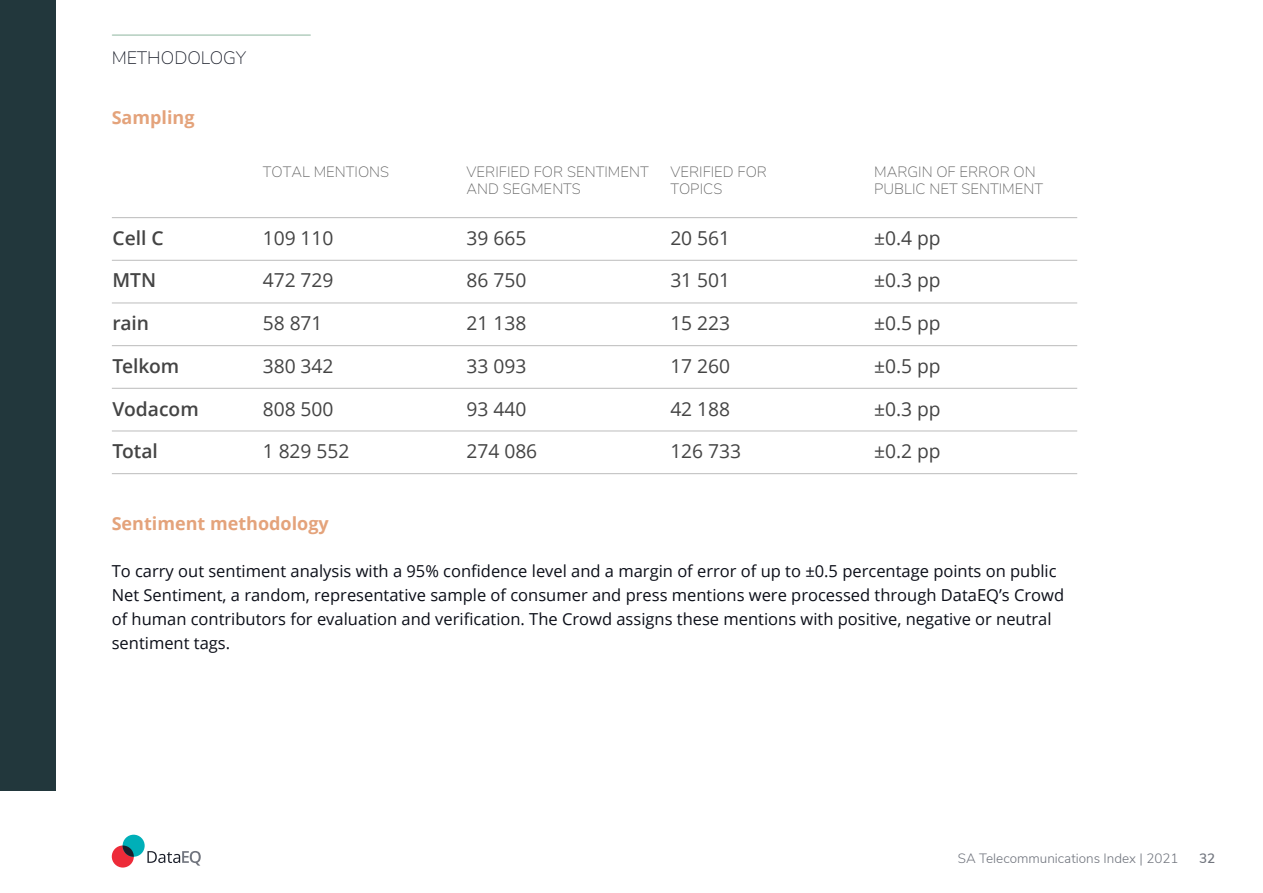
<style>
.page{position:relative;width:1263px;height:893px;background:#fff}
.page>*{position:absolute;margin:0;border:0;box-sizing:border-box;transform-origin:0 0}
.t1{font:19.2px "Open Sans";letter-spacing:-.005em;color:#444}
.t2{font:600 19.2px "Open Sans";color:#444}
.t3{font:700 18px "Open Sans";color:#e4a37b}
.t4{font:200 18px "Nunito Sans";color:#1a1e2a}
.t5{font:16.5px/24px "Open Sans";color:#0b0e18}
.t6{font:200 15px/17.1px "Nunito Sans";color:#606060}
.t7{font:300 13.5px "Nunito Sans";color:#71757e}
.t8{font:600 13.5px "Nunito Sans";color:#71757e}
</style>
<div class="page">
<div style="left:0;top:0;width:55px;height:791px;background:#22373c"></div>
<svg style="left:147px;top:851px;width:54px;height:15px"></svg>
<div style="left:112px;top:845px;width:22px;height:22px;background:#ed2b39;border-radius:50%"></div>
<div style="left:123px;top:835px;width:22px;height:22px;background:#00afb8;border-radius:50%"></div>
<svg style="left:123px;top:845px;width:11px;height:12px"></svg>
<hr style="left:112px;top:34px;width:198px;height:2px;background:#b3cebf">
<hr style="left:112px;top:217px;width:965px;height:1px;background:#c0c0c0">
<hr style="left:112px;top:260px;width:965px;height:1px;background:#c0c0c0">
<hr style="left:112px;top:302px;width:965px;height:1px;background:#c0c0c0">
<hr style="left:112px;top:345px;width:965px;height:1px;background:#c0c0c0">
<hr style="left:112px;top:388px;width:965px;height:1px;background:#c0c0c0">
<hr style="left:112px;top:430px;width:965px;height:1px;background:#c0c0c0">
<hr style="left:112px;top:473px;width:965px;height:1px;background:#c0c0c0">
<p class="t4" style="left:112px;top:45px;width:136px">METHODOLOGY</p>
<p class="t3" style="left:112px;top:104px;width:84px">Sampling</p>
<p class="t2" style="left:113px;top:224px;width:53px">Cell C</p>
<p class="t6" style="left:263px;top:162px;width:128px">TOTAL MENTIONS</p>
<p class="t1" style="left:263px;top:225px;width:72px">109 110</p>
<p class="t6" style="left:467px;top:162px;width:184px">VERIFIED FOR SENTIMENT</p>
<p class="t6" style="left:467px;top:179px;width:116px">AND SEGMENTS</p>
<p class="t1" style="left:467px;top:225px;width:61px">39 665</p>
<p class="t6" style="left:670px;top:162px;width:98px">VERIFIED FOR<br>TOPICS</p>
<p class="t6" style="left:874px;top:162px;width:171px">MARGIN OF ERROR ON<br>PUBLIC NET SENTIMENT</p>
<p class="t1" style="left:874px;top:225px;width:68px">±0.4 pp</p>
<p class="t1" style="left:670px;top:225px;width:61px">20 561</p>
<p class="t2" style="left:113px;top:267px;width:45px">MTN</p>
<p class="t1" style="left:263px;top:267px;width:72px">472 729</p>
<p class="t1" style="left:467px;top:267px;width:61px">86 750</p>
<p class="t1" style="left:670px;top:267px;width:61px">31 501</p>
<p class="t1" style="left:874px;top:267px;width:68px">±0.3 pp</p>
<p class="t2" style="left:113px;top:310px;width:38px">rain</p>
<p class="t1" style="left:263px;top:310px;width:61px">58 871</p>
<p class="t1" style="left:467px;top:310px;width:61px">21 138</p>
<p class="t1" style="left:670px;top:310px;width:61px">15 223</p>
<p class="t1" style="left:874px;top:310px;width:68px">±0.5 pp</p>
<p class="t2" style="left:113px;top:353px;width:68px">Telkom</p>
<p class="t1" style="left:263px;top:353px;width:72px">380 342</p>
<p class="t1" style="left:467px;top:353px;width:61px">33 093</p>
<p class="t1" style="left:670px;top:353px;width:61px">17 260</p>
<p class="t1" style="left:874px;top:353px;width:68px">±0.5 pp</p>
<p class="t2" style="left:113px;top:395px;width:88px">Vodacom</p>
<p class="t1" style="left:263px;top:395px;width:72px">808 500</p>
<p class="t1" style="left:467px;top:395px;width:61px">93 440</p>
<p class="t1" style="left:670px;top:395px;width:61px">42 188</p>
<p class="t1" style="left:874px;top:395px;width:68px">±0.3 pp</p>
<p class="t2" style="left:113px;top:438px;width:47px">Total</p>
<p class="t1" style="left:263px;top:438px;width:88px">1 829 552</p>
<p class="t1" style="left:467px;top:438px;width:72px">274 086</p>
<p class="t1" style="left:670px;top:438px;width:72px">126 733</p>
<p class="t1" style="left:874px;top:438px;width:68px">±0.2 pp</p>
<p class="t3" style="left:112px;top:511px;width:218px">Sentiment methodology</p>
<p class="t5" style="left:112px;top:559px;width:954px">To carry out sentiment analysis with a 95% confidence level and a margin of error of up to ±0.5 percentage points on public Net Sentiment a, random, representative sample of consumer and press mentions were processed through DataEQ s’ Crowd of human contributors for evaluation and verification. The Crowd assigns these mentions with positive, negative or neutral sentiment tags.</p>
<p class="t7" style="left:958px;top:848px;width:222px">SA Telecommunications Index | 2021</p>
<p class="t8" style="left:1199px;top:848px;width:18px">32</p>
</div>
